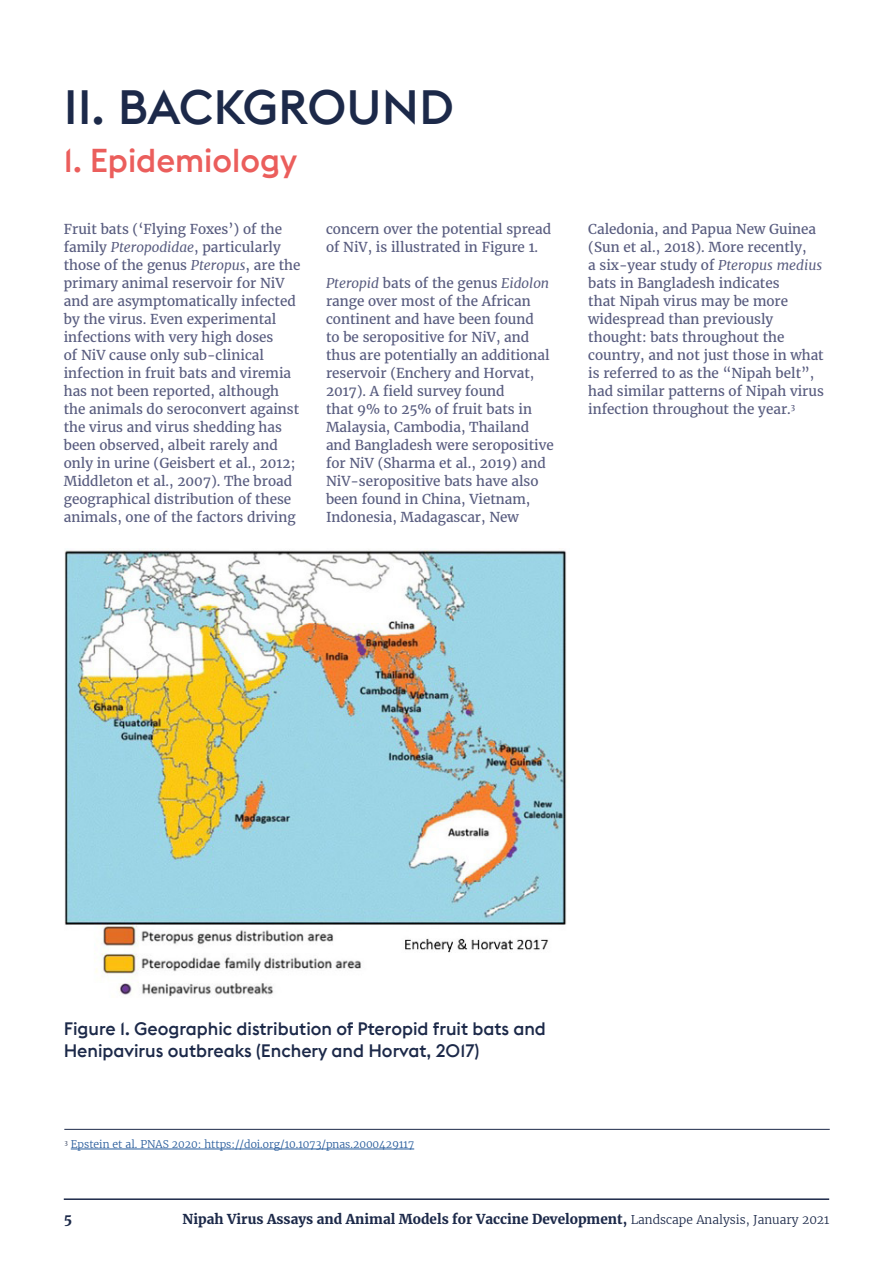
<style>
.page{position:relative;width:893px;height:1263px;background:#fff}
.page>*{position:absolute;margin:0;border:0;box-sizing:border-box;transform-origin:0 0}
.t1{font:500 48px "Euclid CEPI";color:#1c2949}
.t2{font:500 33px "Euclid CEPI";color:#eb5e5c}
.t3{font:500 18px/21.6px "Euclid CEPI";color:#1c2949}
.t4{font:13.5px/18px "Merriweather";color:#585c7f}
.t5{font:700 13.5px "Merriweather";color:#1c2949}
.t6{font:300 10.5px "Merriweather";color:#275b9b}
.s1{font-style:italic}
.s2{font-weight:300;font-size:12px}
</style>
<div class="page">
<hr style="left:64px;top:1198px;width:765px;height:2px;background:#1c2949">
<hr style="left:64px;top:1129px;width:766px;height:1px;background:#1c2949">
<hr style="left:71px;top:1149px;width:343px;height:1px;background:#275b9b">
<img style="left:64px;top:548px;width:503px;height:449px">
<h1 class="t1" style="left:64px;top:78px;width:392px">II. BACKGROUND</h1>
<h2 class="t2" style="left:64px;top:140px;width:235px">1. Epidemiology</h2>
<p class="t4" style="left:64px;top:219px;width:238px">Fruit bats (‘Flying Foxes’) of the family <span class="s1">Pteropodidae</span>, particularly those of the genus <span class="s1">Pteropus</span>, are the primary animal reservoir for NiV and are asymptomatically infected by the virus. Even experimental infections with very high doses<br>of NiV cause only sub-clinical infection in fruit bats and viremia has not been reported, although the animals do seroconvert against the virus and virus shedding has been observed, albeit rarely and only in urine (Geisbert et al., 2012; Middleton et al., 2007). The broad geographical distribution of these animals, one of the factors driving</p>
<p class="t4" style="left:326px;top:219px;width:227px">concern over the potential spread of NiV, is illustrated in Figure 1.</p>
<p class="t4" style="left:326px;top:273px;width:229px"><span class="s1">Pteropid</span> bats of the genus <span class="s1">Eidolon </span>range over most of the African continent and have been found<br>to be seropositive for NiV, and thus are potentially an additional reservoir (Enchery and Horvat,<br>2017). A field survey found<br>that 9% to 25% of fruit bats in<br>Malaysia, Cambodia, Thailand and Bangladesh were seropositive for NiV (Sharma et al., 2019) and<br>NiV-seropositive bats have also been found in China, Vietnam,<br>Indonesia, Madagascar, New</p>
<p class="t4" style="left:588px;top:219px;width:237px">Caledonia, and Papua New Guinea (Sun et al., 2018). More recently,<br>a six-year study of <span class="s1">Pteropus medius </span>bats in Bangladesh indicates<br>that Nipah virus may be more widespread than previously thought: bats throughout the country, and not just those in what is referred to as the “Nipah belt”, had similar patterns of Nipah virus infection throughout the year.<sup>3</sup></p>
<h3 class="t3" style="left:64px;top:1018px;width:484px">Figure 1. Geographic distribution of Pteropid fruit bats and<br>Henipavirus outbreaks (Enchery and Horvat, 2017)</h3>
<p class="t6" style="left:64px;top:1135px;width:351px"><sup>3</sup> Epstein et al. PNAS 2020: https://doi.org/10.1073/pnas.2000429117</p>
<p class="t5" style="left:64px;top:1207px;width:10px">5</p>
<p class="t5" style="left:183px;top:1207px;width:648px">Nipah Virus Assays and Animal Models for Vaccine Development, <span class="s2">Landscape Analysis, January 2021</span></p>
</div>
